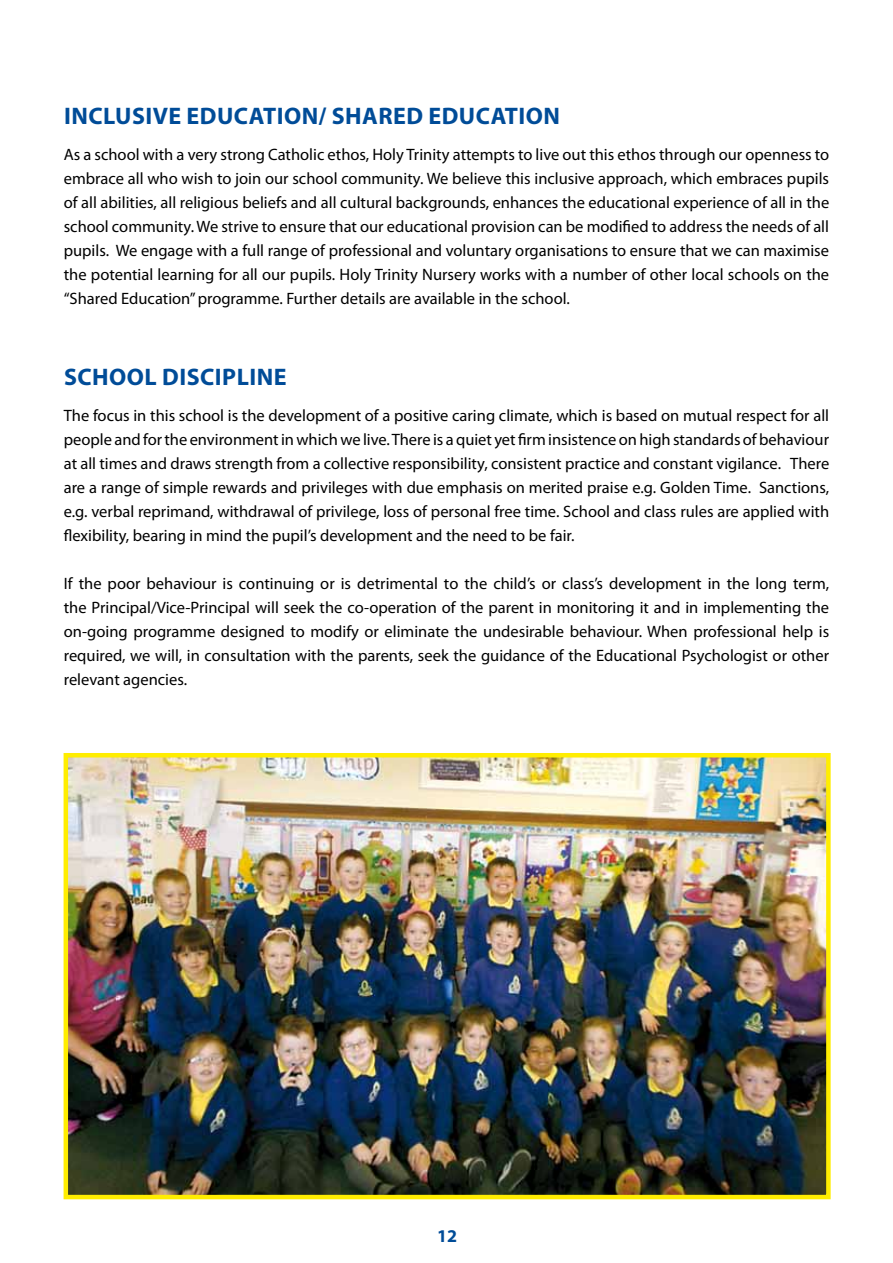
<style>
.page{position:relative;width:893px;height:1263px;background:#fff}
.page>*{position:absolute;margin:0;border:0;box-sizing:border-box;transform-origin:0 0}
.t1{font:700 24px "Myriad Pro";letter-spacing:.02em;color:#004c98}
.t2{font:700 18px "Myriad Pro";color:#004c98}
.t3{font:16.5px/24px "Myriad Pro";color:#000;text-align:justify}
</style>
<div class="page">
<img style="left:69px;top:758px;width:757px;height:436px">
<div style="left:64px;top:753px;width:767px;height:446px;border:4px solid #ffed00"></div>
<h1 class="t1" style="left:64px;top:101px;width:23px">INCLU</h1>
<h1 class="t1" style="left:132px;top:101px;width:71px">SIVE EDUC</h1>
<h1 class="t1" style="left:249px;top:101px;width:29px">ATION</h1>
<h1 class="t1" style="left:319px;top:101px;width:126px">/ SHAREDEDUC</h1>
<h1 class="t1" style="left:491px;top:101px;width:29px">ATION</h1>
<p class="t3" style="left:64px;top:143px;width:767px">As a school with a very strong Catholic ethos, Holy Trinity attempts to live out this ethos through our openness to embrace all who wish to join our school community. We believe this inclusive approach, which embraces pupils of all abilities, all religious beliefs and all cultural backgrounds, enhances the educational experience of all in the school community. We strive to ensure that our educational provision can be modified to address the needs of all pupils. We engage with a full range of professional and voluntary organisations to ensure that we can maximise the potential learning for all our pupils. Holy Trinity Nursery works with a number of other local schools on the “Shared Education” programme. Further details are available in the school.</p>
<h1 class="t1" style="left:64px;top:362px;width:17px">SCHOOL</h1>
<h1 class="t1" style="left:162px;top:362px;width:51px">DISCIPLIN</h1>
<h1 class="t1" style="left:274px;top:362px;width:14px">E</h1>
<p class="t3" style="left:64px;top:404px;width:767px">The focus in this school is the development of a positive caring climate, which is based on mutual respect for all people and for the environment in which we live. There is a quiet yet firm insistence on high standards of behaviour at all times and draws strength from a collective responsibility, consistent practice and constant vigilance. There are a range of simple rewards and privileges with due emphasis on merited praise e.g. Golden Time. Sanctions, e.g. verbal reprimand, withdrawal of privilege, loss of personal free time. School and class rules are applied with flexibility, bearing in mind the pupil’s development and the need to be fair.</p>
<p class="t3" style="left:64px;top:572px;width:767px">If the poor behaviour is continuing or is detrimental to the child’s or class’s development in the long term, the Principal/Vice-Principal will seek the co-operation of the parent in monitoring it and in implementing the on-going programme designed to modify or eliminate the undesirable behaviour. When professional help is required, we will, in consultation with the parents, seek the guidance of the Educational Psychologist or other relevant agencies.</p>
<p class="t2" style="left:437px;top:1225px;width:21px">12</p>
</div>
